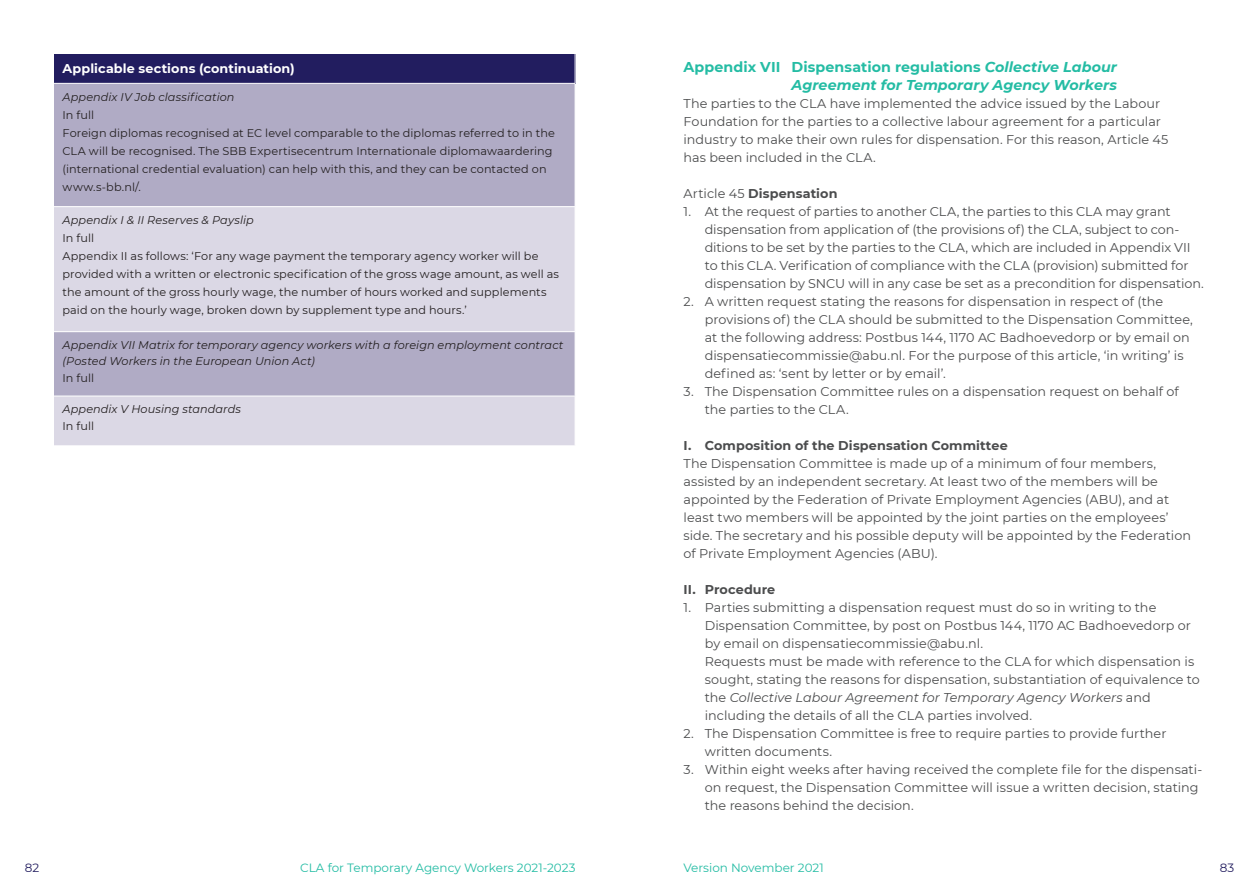
<style>
.page{position:relative;width:1259px;height:893px;background:#fff}
.page>*{position:absolute;margin:0;border:0;box-sizing:border-box;transform-origin:0 0}
.KOP_2{font:italic 700 14.25px/18px "Montserrat";letter-spacing:.005em;color:#24bca4;text-align:right}
.INSPR_-_cijfers{font:12.75px/18px "Montserrat";letter-spacing:.005em;color:#4b4c4d}
.BODY_-_tekst{font:12.75px/18px "Montserrat";letter-spacing:.005em;color:#4b4c4d}
.KOP_3{font:700 12.75px "Montserrat";letter-spacing:.01em;color:#4b4c4d}
.BODY_-_tekst-2{font:700 12.75px "Montserrat";letter-spacing:.01em;color:#fff}
.INSPR_-_cijfers-2{font:700 12.75px "Montserrat";letter-spacing:.015em;color:#4b4c4d}
.t1{font:12px "Montserrat";color:#24bca4}
.t2{font:12px "Montserrat";color:#221d5f}
.BODY_-_tekst-3{font:11.25px/18px "Montserrat";letter-spacing:.01em;color:#231f20}
.TABEL_-_tekst_ita_an{font:italic 11.25px/16.5px "Montserrat";letter-spacing:.005em;color:#231f20}
.TABEL_-_tekst_antra{font:11.25px "Montserrat";color:#231f20}
.s1{font-style:normal}
.s2{font-weight:400}
.s3{font-style:italic}
</style>
<div class="page">
<div style="left:54px;top:54px;width:521px;height:29px;background:#221d5f"></div>
<div style="left:54px;top:84px;width:521px;height:122px;background:#b0abc5"></div>
<svg style="left:54px;top:207px;width:521px;height:238px;fill:#dbd8e5"></svg>
<svg style="left:575px;top:54px;width:1px;height:29px"></svg>
<hr style="left:54px;top:331px;width:521px;height:1px;background:#fff">
<hr style="left:54px;top:396px;width:521px;height:1px;background:#fff">
<p class="BODY_-_tekst-2" style="left:63px;top:59px;width:234px">Applicable sections (continuation)</p>
<p class="TABEL_-_tekst_ita_an" style="left:63px;top:88px;width:174px">Appendix IV Job classification</p>
<p class="BODY_-_tekst-3" style="left:63px;top:105px;width:33px">In full</p>
<p class="BODY_-_tekst-3" style="left:63px;top:123px;width:494px">Foreign diplomas recognised at EC level comparable to the diplomas referred to in the CLA will be recognised. The SBB Expertisecentrum Internationale diplomawaardering (international credential evaluation) can help with this, and they can be contacted on www.s-bb.nl/.</p>
<p class="TABEL_-_tekst_ita_an" style="left:63px;top:211px;width:193px">Appendix I &amp; II Reserves &amp; Payslip</p>
<p class="BODY_-_tekst-3" style="left:63px;top:229px;width:33px">In full</p>
<p class="BODY_-_tekst-3" style="left:63px;top:247px;width:498px">Appendix II as follows: ‘For any wage payment the temporary agency worker will be provided with a written or electronic specification of the gross wage amount, as well as the amount of the gross hourly wage, the number of hours worked and supplements paid on the hourly wage, broken down by supplement type and hours.’</p>
<p class="TABEL_-_tekst_ita_an" style="left:63px;top:336px;width:502px">Appendix VII Matrix for temporary agency workers with a foreign employment contract (Posted Workers in the European Union Act)</p>
<p class="TABEL_-_tekst_antra" style="left:63px;top:370px;width:33px">In full</p>
<p class="TABEL_-_tekst_ita_an" style="left:63px;top:401px;width:180px">Appendix V Housing standards</p>
<p class="TABEL_-_tekst_antra" style="left:63px;top:418px;width:33px">In full</p>
<p class="KOP_2" style="left:683px;top:57px;width:435px"><span class="s1">Appendix VII Dispensation regulations</span> Collective Labour<br>Agreement for Temporary Agency Workers</p>
<p class="BODY_-_tekst" style="left:683px;top:94px;width:486px">The parties to the CLA have implemented the advice issued by the Labour Foundation for the parties to a collective labour agreement for a particular industry to make their own rules for dispensation. For this reason, Article 45 has been included in the CLA.</p>
<p class="INSPR_-_cijfers-2" style="left:683px;top:184px;width:155px"><span class="s2">Article 45</span> Dispensation</p>
<p class="INSPR_-_cijfers" style="left:705px;top:202px;width:500px;text-indent:-21px">1. At the request of parties to another CLA, the parties to this CLA may grant dispensation from application of (the provisions of) the CLA, subject to con&shy;ditions to be set by the parties to the CLA, which are included in Appendix VII to this CLA. Verification of compliance with the CLA (provision) submitted for dispensation by SNCU will in any case be set as a precondition for dispensation.</p>
<p class="INSPR_-_cijfers" style="left:705px;top:292px;width:489px;text-indent:-21px">2. A written request stating the reasons for dispensation in respect of (the provisions of) the CLA should be submitted to the Dispensation Committee, at the following address: Postbus 144, 1170 AC Badhoevedorp or by email on dispensatiecommissie@abu.nl. For the purpose of this article, ‘in writing’ is defined as: ‘sent by letter or by email’.</p>
<p class="INSPR_-_cijfers" style="left:705px;top:382px;width:476px;text-indent:-21px">3. The Dispensation Committee rules on a dispensation request on behalf of the parties to the CLA.</p>
<p class="KOP_3" style="left:683px;top:436px;width:326px">I. Composition of the Dispensation Committee</p>
<p class="BODY_-_tekst" style="left:683px;top:454px;width:509px">The Dispensation Committee is made up of a minimum of four members, assisted by an independent secretary. At least two of the members will be appointed by the Federation of Private Employment Agencies (ABU), and at least two members will be appointed by the joint parties on the employees’ side. The secretary and his possible deputy will be appointed by the Federation of Private Employment Agencies (ABU).</p>
<p class="KOP_3" style="left:683px;top:580px;width:93px">II. Procedure</p>
<p class="INSPR_-_cijfers" style="left:705px;top:598px;width:488px;text-indent:-21px">1. Parties submitting a dispensation request must do so in writing to the<br>Dispensation Committee, by post on Postbus 144, 1170 AC Badhoevedorp or by email on dispensatiecommissie@abu.nl.</p>
<p class="INSPR_-_cijfers" style="left:705px;top:652px;width:497px">Requests must be made with reference to the CLA for which dispensation is sought, stating the reasons for dispensation, substantiation of equivalence to the <span class="s3">Collective Labour Agreement for Temporary Agency Workers</span> and including the details of all the CLA parties involved.</p>
<p class="INSPR_-_cijfers" style="left:705px;top:724px;width:463px;text-indent:-21px">2. The Dispensation Committee is free to require parties to provide further written documents.</p>
<p class="INSPR_-_cijfers" style="left:705px;top:760px;width:499px;text-indent:-21px">3. Within eight weeks after having received the complete file for the dispensati&shy;on request, the Dispensation Committee will issue a written decision, stating the reasons behind the decision.</p>
<p class="t2" style="left:25px;top:859px;width:16px">82</p>
<p class="t1" style="left:300px;top:859px;width:277px">CLA for Temporary Agency Workers 2021-2023</p>
<p class="t1" style="left:683px;top:859px;width:142px">Version November 2021</p>
<p class="t2" style="left:1219px;top:859px;width:16px">83</p>
</div>
